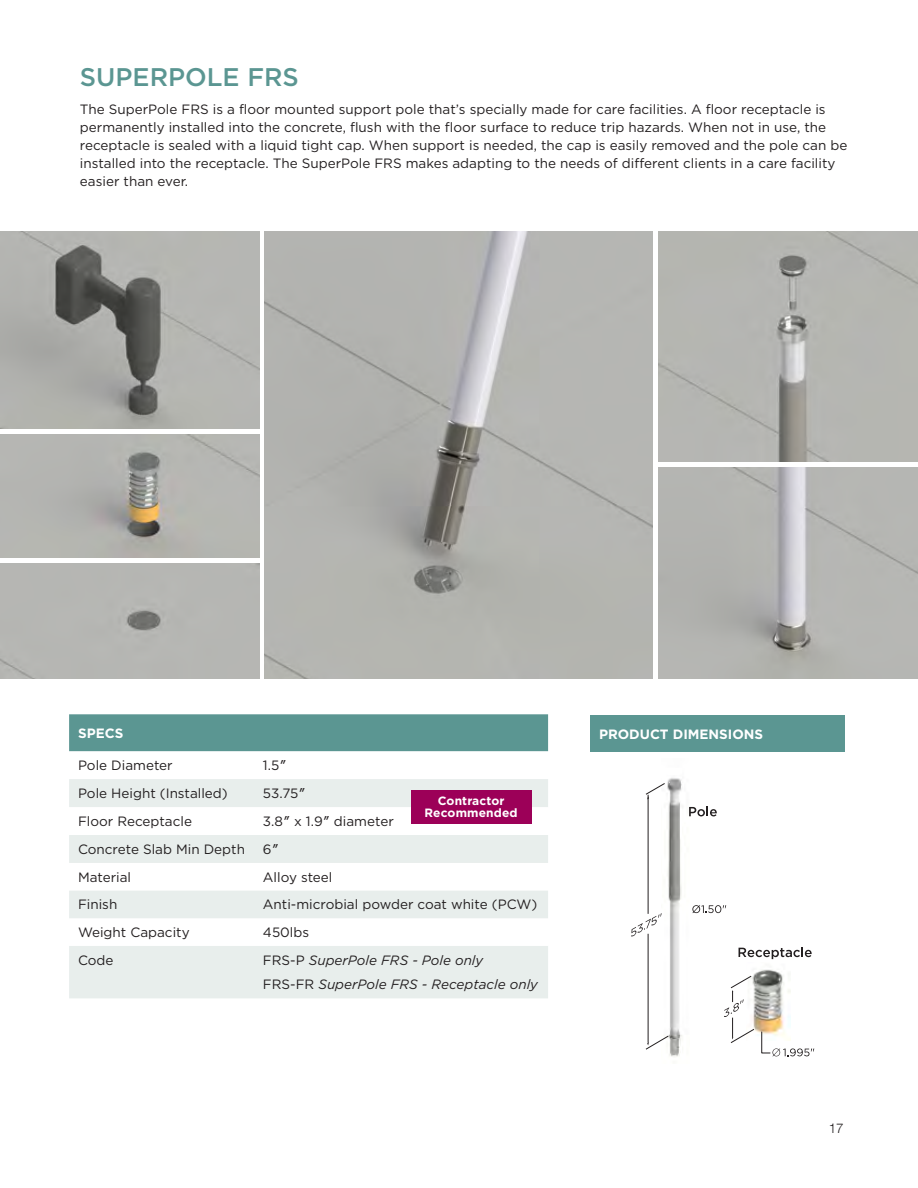
<style>
.page{position:relative;width:918px;height:1188px;background:#fff}
.page>*{position:absolute;margin:0;border:0;box-sizing:border-box;transform-origin:0 0}
.t1{font:500 25.5px "Gotham";color:#5b9692}
.t2{font:13.5px/18px "Gotham";color:#231f20}
.t3{font:italic 13.5px/24.8px "Gotham";color:#231f20}
.t4{font:700 13.5px "Gotham";color:#fff}
.t5{font:300 13.5px "Helvetica Neue";color:#231f20}
.t6{font:700 12px/12px "Gotham";letter-spacing:.01em;color:#fff;text-align:center}
.s1{font-family:"Helvetica"}
.s2{font-style:normal}
</style>
<div class="page">
<img style="left:667px;top:778px;width:23px;height:279px">
<img style="left:750px;top:969px;width:40px;height:64px">
<div style="left:69px;top:714px;width:479px;height:37px;background:#5b9692"></div>
<svg style="left:69px;top:779px;width:479px;height:219px;fill:#e8eeec"></svg>
<div style="left:411px;top:790px;width:120px;height:33px;background:#9c0058"></div>
<div style="left:590px;top:715px;width:254px;height:37px;background:#5b9692"></div>
<svg style="left:761px;top:1032px;width:53px;height:24px"></svg>
<svg style="left:724px;top:976px;width:30px;height:67px"></svg>
<svg style="left:692px;top:905px;width:34px;height:8px"></svg>
<svg style="left:689px;top:807px;width:28px;height:9px"></svg>
<svg style="left:739px;top:947px;width:73px;height:12px"></svg>
<img style="left:0;top:232px;width:259px;height:197px">
<img style="left:0;top:434px;width:259px;height:124px">
<div style="left:0;top:563px;width:259px;height:115px;background:#b6b6b3"></div>
<img style="left:265px;top:232px;width:388px;height:446px">
<img style="left:659px;top:468px;width:259px;height:210px">
<img style="left:659px;top:232px;width:259px;height:229px">
<svg style="left:631px;top:782px;width:39px;height:268px"></svg>
<h1 class="t1" style="left:80px;top:63px;width:220px">SUPERPOLE FRS</h1>
<p class="t2" style="left:80px;top:100px;width:769px">The SuperPole FRS is a floor mounted support pole that’s specially made for care facilities. A floor receptacle is permanently installed into the concrete, flush with the floor surface to reduce trip hazards. When not in use, the receptacle is sealed with a liquid tight cap. When support is needed, the cap is easily removed and the pole can be installed into the receptacle. The SuperPole FRS makes adapting to the needs of different clients in a care facility easier than ever.</p>
<p class="t4" style="left:78px;top:725px;width:47px">SPECS</p>
<p class="t2" style="left:78px;top:756px;width:96px">Pole Diameter</p>
<p class="t2" style="left:263px;top:756px;width:25px">1.5<span class="s1">″</span></p>
<p class="t2" style="left:78px;top:784px;width:151px">Pole Height (Installed)</p>
<p class="t2" style="left:263px;top:784px;width:44px">53.75<span class="s1">″</span></p>
<p class="t2" style="left:78px;top:812px;width:115px">Floor Receptacle</p>
<p class="t2" style="left:263px;top:812px;width:132px">3.8<span class="s1">″</span> x 1.9<span class="s1">″</span> diameter</p>
<p class="t2" style="left:78px;top:840px;width:168px">Concrete Slab Min Depth</p>
<p class="t2" style="left:263px;top:840px;width:17px">6<span class="s1">″</span></p>
<p class="t2" style="left:78px;top:868px;width:55px">Material</p>
<p class="t2" style="left:263px;top:868px;width:71px">Alloy steel</p>
<p class="t2" style="left:78px;top:895px;width:41px">Finish</p>
<p class="t2" style="left:263px;top:895px;width:276px">Anti-microbial powder coat white (PCW)</p>
<p class="t2" style="left:78px;top:923px;width:113px">Weight Capacity</p>
<p class="t2" style="left:263px;top:923px;width:48px">450lbs</p>
<p class="t2" style="left:78px;top:951px;width:37px">Code</p>
<p class="t3" style="left:263px;top:948px;width:277px"><span class="s2">FRS-P</span> SuperPole FRS - Pole only<br><span class="s2">FRS-FR</span> SuperPole FRS - Receptacle only</p>
<p class="t6" style="left:425px;top:794px;width:94px">Contractor<br>Recommended</p>
<p class="t4" style="left:599px;top:726px;width:166px">PRODUCT DIMENSIONS</p>
<p class="t5" style="left:829px;top:1120px;width:17px">17</p>
</div>
